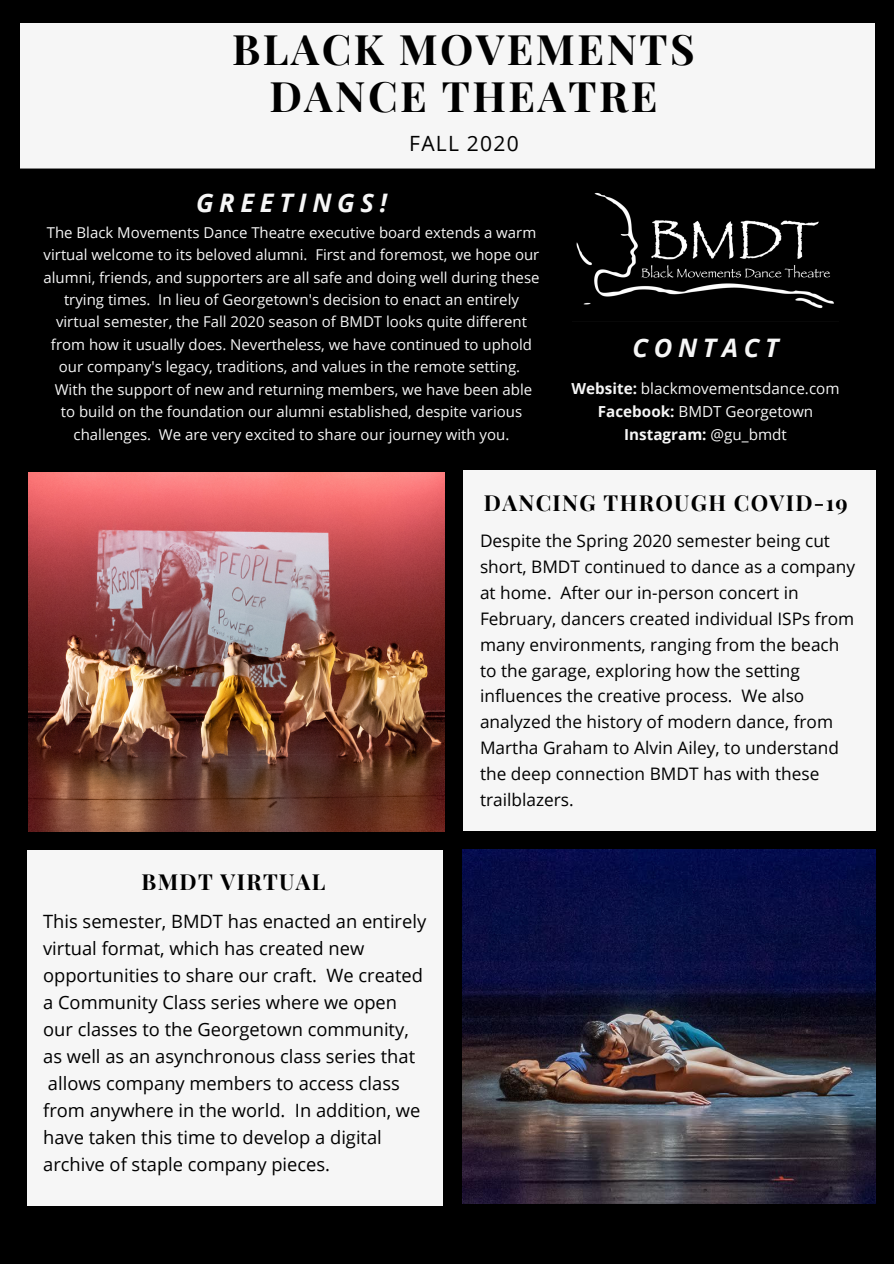
<style>
.page{position:relative;width:894px;height:1264px;background:#fff}
.page>*{position:absolute;margin:0;border:0;box-sizing:border-box;transform-origin:0 0}
.t1{font:700 42px/47.1px "Playfair Display";letter-spacing:.06em;color:#000;text-align:center}
.t2{font:italic 700 25.5px "Open Sans";letter-spacing:.22em;color:#f6f6f6}
.t3{font:700 22.05px "Playfair Display";letter-spacing:.06em;color:#000}
.t4{font:21px "Open Sans";letter-spacing:.06em;color:#000}
.t5{font:18.3px/27px "Open Sans";color:#000}
.t6{font:17.25px/26px "Open Sans";color:#000}
.t7{font:15.15px "Open Sans";color:#f6f6f6}
.t8{font:700 15.15px "Open Sans";color:#f6f6f6}
.t9{font:15px/22.5px "Open Sans";color:#f6f6f6;text-align:center}
.s1{font-weight:700}
.s2{font-weight:400}
</style>
<div class="page">
<div style="left:0;top:0;width:893px;height:1263px;background:#000"></div>
<div style="left:27px;top:850px;width:416px;height:355px;background:#f6f6f6"></div>
<div style="left:20px;top:23px;width:854px;height:419px;background:#f6f6f6"></div>
<div style="left:20px;top:172px;width:854px;height:271px;background:#000"></div>
<div style="left:463px;top:470px;width:412px;height:360px;background:#f6f6f6"></div>
<img style="left:29px;top:472px;width:415px;height:359px">
<img style="left:462px;top:849px;width:412px;height:354px">
<svg style="left:20px;top:168px;width:855px;height:4px;background:#202020"></svg>
<img style="left:576px;top:193px;width:258px;height:116px">
<p class="t1" style="left:232px;top:24px;width:464px">BLACK MOVEMENTS<br>DANCE THEATRE</p>
<p class="t4" style="left:409px;top:128px;width:111px">FALL 2020</p>
<p class="t2" style="left:196px;top:184px;width:192px">GREETINGS!</p>
<p class="t9" style="left:43px;top:220px;width:497px">The Black Movements Dance Theatre executive board extends a warm virtual welcome to its beloved alumni. First and foremost, we hope our alumni, friends, and supporters are all safe and doing well during these trying times. In lieu of Georgetown's decision to enact an entirely virtual semester, the Fall 2020 season of BMDT looks quite different from how it usually does. Nevertheless, we have continued to uphold our company's legacy, traditions, and values in the remote setting.<br>With the support of new and returning members, we have been able<br>to build on the foundation our alumni established, despite various challenges. We are very excited to share our journey with you.</p>
<p class="t2" style="left:632px;top:330px;width:147px">CONTACT</p>
<p class="t7" style="left:571px;top:378px;width:269px"><span class="s1">Website:</span> blackmovementsdance.com</p>
<p class="t7" style="left:597px;top:400px;width:217px"><span class="s1">Facebook:</span> BMDT Georgetown</p>
<p class="t8" style="left:624px;top:423px;width:164px">Instagram: <span class="s2">@gu_bmdt</span></p>
<p class="t3" style="left:483px;top:487px;width:365px">DANCING THROUGH COVID-19</p>
<p class="t3" style="left:141px;top:866px;width:185px">BMDT VIRTUAL</p>
<p class="t5" style="left:43px;top:907px;width:384px">This semester, BMDT has enacted an entirely virtual format, which has created new opportunities to share our craft. We created a Community Class series where we open our classes to the Georgetown community, as well as an asynchronous class series that allows company members to access class from anywhere in the world. In addition, we have taken this time to develop a digital archive of staple company pieces.</p>
<p class="t6" style="left:480px;top:527px;width:376px">Despite the Spring 2020 semester being cut short, BMDT continued to dance as a company at home. After our in-person concert in February, dancers created individual ISPs from many environments, ranging from the beach to the garage, exploring how the setting influences the creative process. We also analyzed the history of modern dance, from Martha Graham to Alvin Ailey, to understand the deep connection BMDT has with these trailblazers.</p>
</div>
